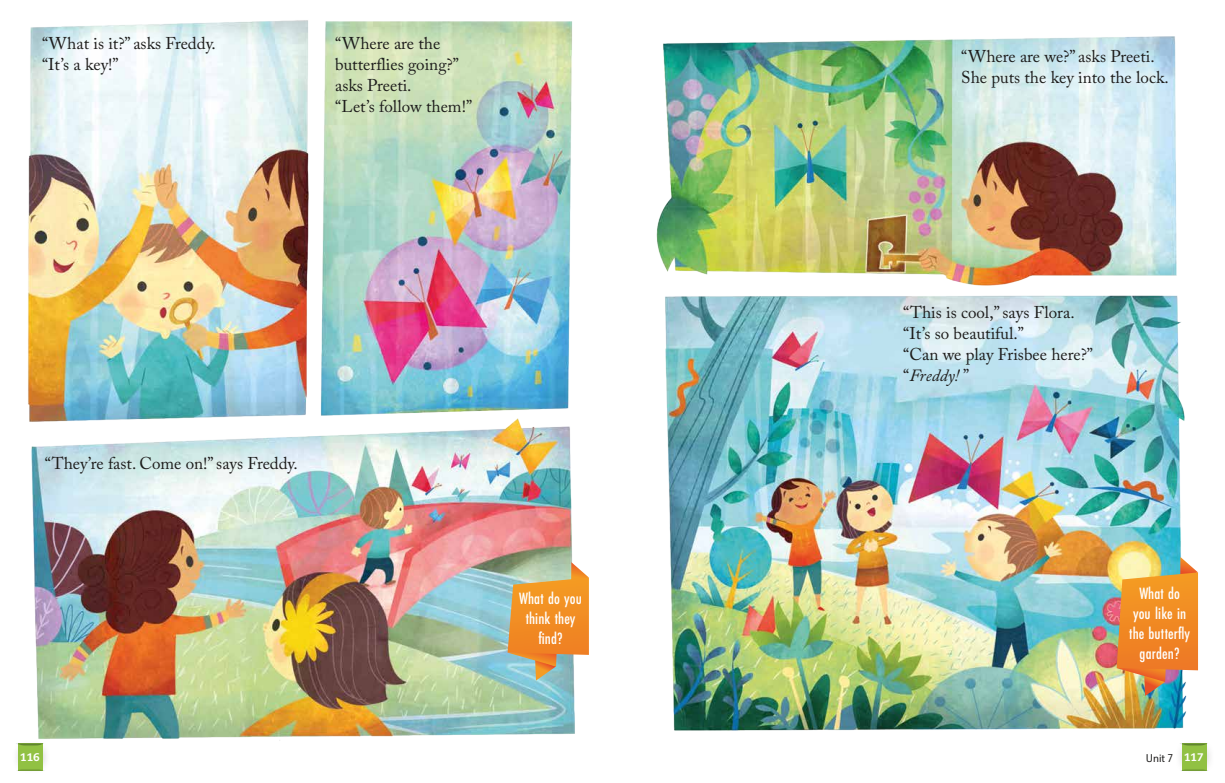
<style>
.page{position:relative;width:1225px;height:783px;background:#fff}
.page>*{position:absolute;margin:0;border:0;box-sizing:border-box;transform-origin:0 0}
.t1{font:17px/21px "Adobe Caslon Pro";color:#1d1c1b}
.t2{font:500 17px/20px "Futura PT Cond";letter-spacing:.01em;color:#fff;text-align:center}
.t3{font:11px "URW Form Semi Cond";color:#1d1c1b}
.t4{font:800 11px "Caecilia LT Pro 85";color:#fff}
.s1{font-style:italic}
.s2{font-family:"Caecilia LT Pro 85";font-weight:800;color:#fff}
</style>
<div class="page">
<img style="left:28px;top:20px;width:547px;height:721px">
<svg style="left:507px;top:562px;width:82px;height:118px;background:#d9a35d"></svg>
<div style="left:11px;top:739px;width:40px;height:35px;background:#1d1c1b;opacity:.35"></div>
<div style="left:18px;top:743px;width:25px;height:27px;background:#91c143"></div>
<svg style="left:16px;top:743px;width:28px;height:3px"></svg>
<svg style="left:16px;top:767px;width:29px;height:3px"></svg>
<img style="left:656px;top:36px;width:531px;height:695px">
<img style="left:1116px;top:557px;width:82px;height:138px">
<div style="left:1175px;top:739px;width:40px;height:35px;background:#1d1c1b;opacity:.35"></div>
<div style="left:1182px;top:743px;width:24px;height:27px;background:#91c143"></div>
<svg style="left:1179px;top:743px;width:29px;height:3px"></svg>
<svg style="left:1180px;top:767px;width:28px;height:3px"></svg>
<p class="t1" style="left:42px;top:32px;width:175px">“What is it?” asks Freddy. “It’s a key!”</p>
<p class="t1" style="left:335px;top:32px;width:138px">“Where are the butterflies going?” asks Preeti.<br>“Let’s follow them!”</p>
<p class="t1" style="left:45px;top:452px;width:254px">“They’re fast. Come on!” says Freddy.</p>
<p class="t4" style="left:20px;top:749px;width:21px">116</p>
<p class="t2" style="left:519px;top:588px;width:64px">What do you think they find?</p>
<p class="t1" style="left:961px;top:45px;width:209px">“Where are we?” asks Preeti.<br>She puts the key into the lock.</p>
<p class="t1" style="left:903px;top:302px;width:191px">“This is cool,” says Flora. “It’s so beautiful.”<br>“Can we play Frisbee here?” “<span class="s1">Freddy!</span> ”</p>
<p class="t2" style="left:1129px;top:582px;width:62px">What do you like in the butterfly garden?</p>
<p class="t3" style="left:1145px;top:750px;width:59px">Unit 7 <span class="s2">117</span></p>
</div>
